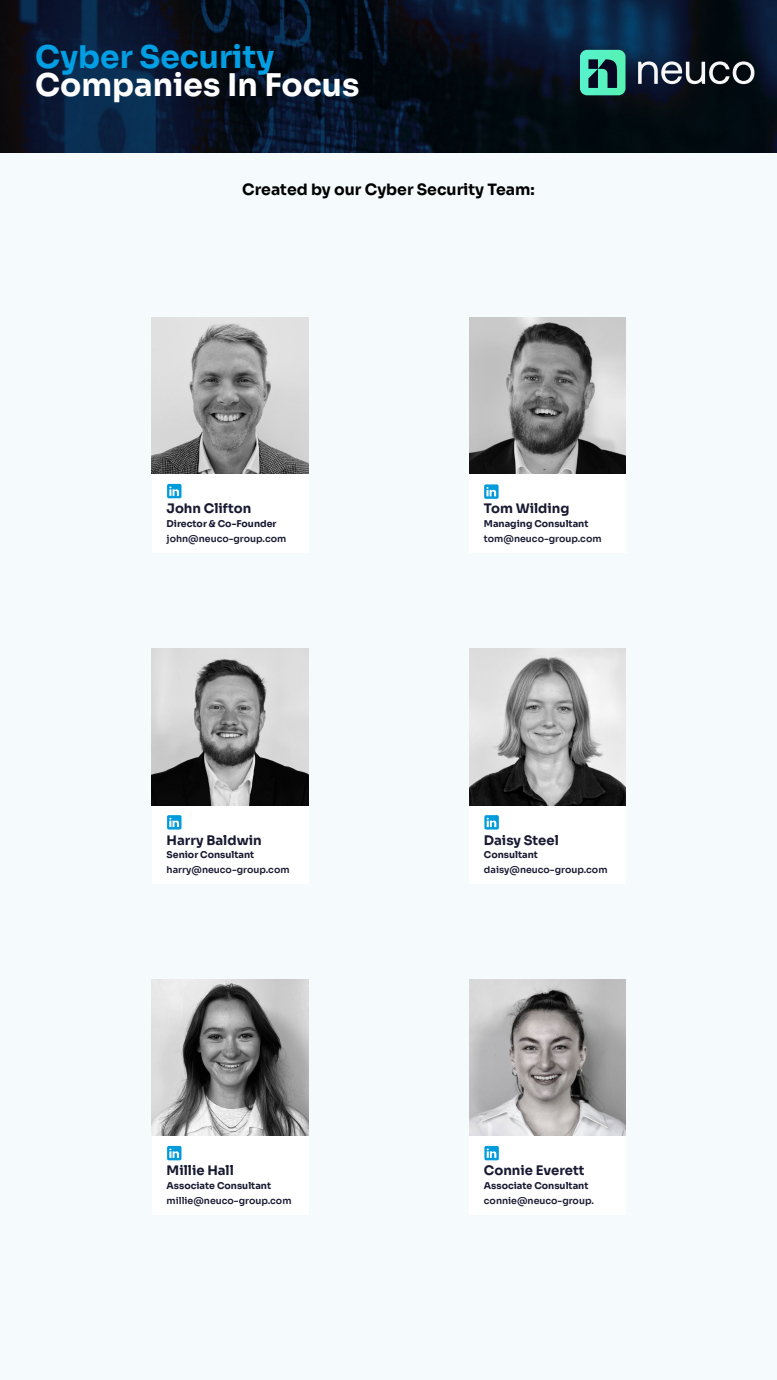
<style>
.page{position:relative;width:777px;height:1380px;background:#fff}
.page>*{position:absolute;margin:0;border:0;box-sizing:border-box;transform-origin:0 0}
.t1{font:31.25px "Sora";color:#fff}
.t2{font:31.25px "Sora";color:#009fe3}
.t3{font:15.62px "Sora";color:#000}
.t4{font:13.12px "Sora";color:#181a32}
.t5{font:9.38px/15px "Sora";color:#181a32}
</style>
<div class="page">
<div style="left:0;top:0;width:776px;height:1380px;background:#f5fbfd"></div>
<img style="left:0;top:0;width:776px;height:152px">
<div style="left:152px;top:317px;width:156px;height:236px;background:#fff"></div>
<img style="left:152px;top:317px;width:156px;height:157px">
<svg style="left:167px;top:484px;width:14px;height:14px"></svg>
<div style="left:469px;top:317px;width:156px;height:236px;background:#fff"></div>
<img style="left:469px;top:317px;width:156px;height:157px">
<svg style="left:484px;top:484px;width:14px;height:15px"></svg>
<div style="left:152px;top:649px;width:156px;height:235px;background:#fff"></div>
<img style="left:152px;top:649px;width:156px;height:156px">
<svg style="left:167px;top:815px;width:14px;height:15px"></svg>
<div style="left:152px;top:979px;width:156px;height:236px;background:#fff"></div>
<img style="left:152px;top:979px;width:156px;height:157px">
<svg style="left:167px;top:1146px;width:14px;height:14px"></svg>
<div style="left:469px;top:649px;width:156px;height:235px;background:#fff"></div>
<img style="left:469px;top:649px;width:156px;height:156px">
<svg style="left:484px;top:815px;width:14px;height:15px"></svg>
<div style="left:469px;top:979px;width:156px;height:236px;background:#fff"></div>
<img style="left:469px;top:979px;width:156px;height:157px">
<svg style="left:484px;top:1146px;width:14px;height:14px"></svg>
<svg style="left:638px;top:61px;width:116px;height:23px"></svg>
<svg style="left:579px;top:50px;width:46px;height:45px;background:#3fac90"></svg>
<h1 class="t2" style="left:35px;top:31px;width:240px">Cyber Security</h1>
<h1 class="t1" style="left:35px;top:59px;width:326px">Companies In Focus</h1>
<h2 class="t3" style="left:242px;top:177px;width:294px">Created by our Cyber Security Team:</h2>
<h3 class="t4" style="left:166px;top:498px;width:86px">John Clifton</h3>
<p class="t5" style="left:166px;top:515px;width:121px">Director &amp; Co-Founder john@neuco-group.com</p>
<h3 class="t4" style="left:166px;top:829px;width:97px">Harry Baldwin</h3>
<p class="t5" style="left:166px;top:846px;width:124px">Senior Consultant harry@neuco-group.com</p>
<h3 class="t4" style="left:166px;top:1160px;width:69px">Millie Hall</h3>
<p class="t5" style="left:166px;top:1177px;width:126px">Associate Consultant millie@neuco-group.com</p>
<h3 class="t4" style="left:483px;top:498px;width:87px">Tom Wilding</h3>
<p class="t5" style="left:483px;top:515px;width:119px">Managing Consultant tom@neuco-group.com</p>
<h3 class="t4" style="left:483px;top:829px;width:76px">Daisy Steel</h3>
<p class="t5" style="left:483px;top:846px;width:125px">Consultant daisy@neuco-group.com</p>
<h3 class="t4" style="left:483px;top:1160px;width:102px">Connie Everett</h3>
<p class="t5" style="left:483px;top:1177px;width:111px">Associate Consultant connie@neuco-group.</p>
</div>
